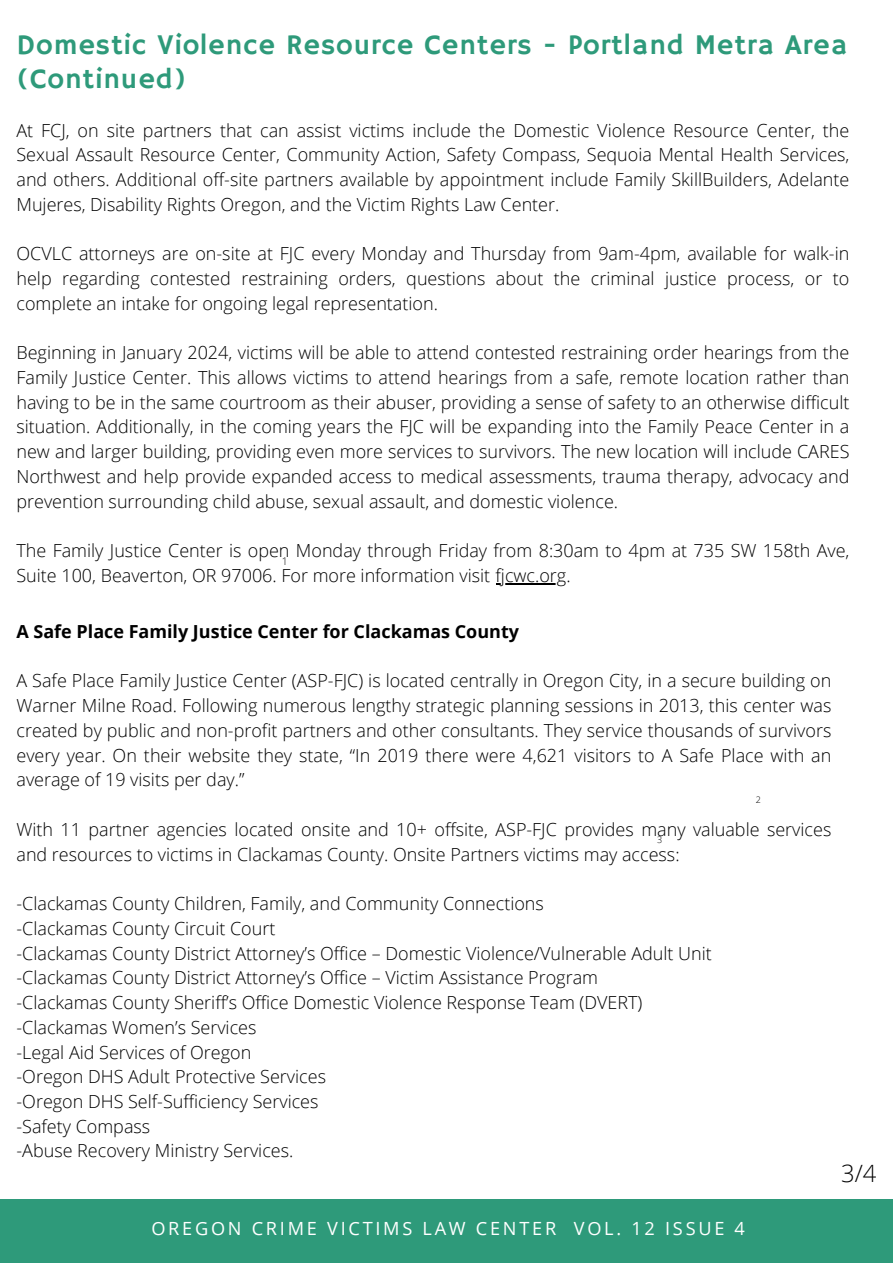
<style>
.page{position:relative;width:893px;height:1264px;background:#fff}
.page>*{position:absolute;margin:0;border:0;box-sizing:border-box;transform-origin:0 0}
.t1{font:28.5px/33.8px "Hammersmith One";letter-spacing:.03em;color:#2e9a7a}
.t2{font:300 23.85px "Open Sans";color:#000}
.t3{font:18.15px "Open Sans";letter-spacing:.15em;color:#fff}
.t4{font:300 18px/24.8px "Open Sans";color:#000;text-align:justify}
.t5{font:700 18px "Open Sans";color:#000}
.t6{font:300 10.65px "Open Sans";color:#000}
.t7{font:300 9px "Open Sans";color:#000}
</style>
<div class="page">
<div style="left:0;top:1199px;width:892px;height:63px;background:#2e9a7a"></div>
<hr style="left:495px;top:583px;width:71px;height:1px;background:#000">
<p class="t1" style="left:16px;top:30px;width:832px">Domestic Violence Resource Centers - Portland Metra Area (Continued)</p>
<p class="t4" style="left:16px;top:117px;width:834px">At FCJ, on site partners that can assist victims include the Domestic Violence Resource Center, the Sexual Assault Resource Center, Community Action, Safety Compass, Sequoia Mental Health Services, and others. Additional off-site partners available by appointment include Family SkillBuilders, Adelante Mujeres, Disability Rights Oregon, and the Victim Rights Law Center.</p>
<p class="t4" style="left:16px;top:241px;width:834px">OCVLC attorneys are on-site at FJC every Monday and Thursday from 9am-4pm, available for walk-in help regarding contested restraining orders, questions about the criminal justice process, or to complete an intake for ongoing legal representation.</p>
<p class="t4" style="left:16px;top:340px;width:834px">Beginning in January 2024, victims will be able to attend contested restraining order hearings from the Family Justice Center. This allows victims to attend hearings from a safe, remote location rather than having to be in the same courtroom as their abuser, providing a sense of safety to an otherwise difficult situation. Additionally, in the coming years the FJC will be expanding into the Family Peace Center in a new and larger building, providing even more services to survivors. The new location will include CARES Northwest and help provide expanded access to medical assessments, trauma therapy, advocacy and prevention surrounding child abuse, sexual assault, and domestic violence.</p>
<p class="t4" style="left:16px;top:538px;width:834px">The Family Justice Center is open Monday through Friday from 8:30am to 4pm at 735 SW 158th Ave,<br>Suite 100, Beaverton, OR 97006. For more information visit fjcwc.org.</p>
<p class="t5" style="left:16px;top:618px;width:504px">A Safe Place Family Justice Center for Clackamas County</p>
<p class="t4" style="left:16px;top:668px;width:816px">A Safe Place Family Justice Center (ASP-FJC) is located centrally in Oregon City, in a secure building on Warner Milne Road. Following numerous lengthy strategic planning sessions in 2013, this center was created by public and non-profit partners and other consultants. They service thousands of survivors every year. On their website they state, “In 2019 there were 4,621 visitors to A Safe Place with an average of 19 visits per day.”</p>
<p class="t4" style="left:16px;top:816px;width:816px">With 11 partner agencies located onsite and 10+ offsite, ASP-FJC provides many valuable services and resources to victims in Clackamas County. Onsite Partners victims may access:</p>
<p class="t4" style="left:16px;top:890px;width:529px">-Clackamas County Children, Family, and Community Connections</p>
<p class="t4" style="left:16px;top:915px;width:260px">-Clackamas County Circuit Court</p>
<p class="t4" style="left:16px;top:940px;width:696px">-Clackamas County District Attorney’s Office – Domestic Violence/Vulnerable Adult Unit</p>
<p class="t4" style="left:16px;top:964px;width:583px">-Clackamas County District Attorney’s Office – Victim Assistance Program</p>
<p class="t4" style="left:16px;top:989px;width:627px">-Clackamas County Sheriff’s Office Domestic Violence Response Team (DVERT)</p>
<p class="t4" style="left:16px;top:1014px;width:241px">-Clackamas Women’s Services</p>
<p class="t4" style="left:16px;top:1039px;width:236px">-Legal Aid Services of Oregon</p>
<p class="t4" style="left:16px;top:1063px;width:311px">-Oregon DHS Adult Protective Services</p>
<p class="t4" style="left:16px;top:1088px;width:303px">-Oregon DHS Self-Sufficiency Services</p>
<p class="t4" style="left:16px;top:1113px;width:135px">-Safety Compass</p>
<p class="t4" style="left:16px;top:1138px;width:278px">-Abuse Recovery Ministry Services.</p>
<p class="t6" style="left:282px;top:553px;width:8px">1</p>
<p class="t7" style="left:755px;top:793px;width:7px">2</p>
<p class="t7" style="left:657px;top:833px;width:7px">3</p>
<p class="t3" style="left:151px;top:1215px;width:595px">OREGON CRIME VICTIMS LAW CENTER VOL. 12 ISSUE 4</p>
<p class="t2" style="left:841px;top:1155px;width:37px">3/4</p>
</div>
